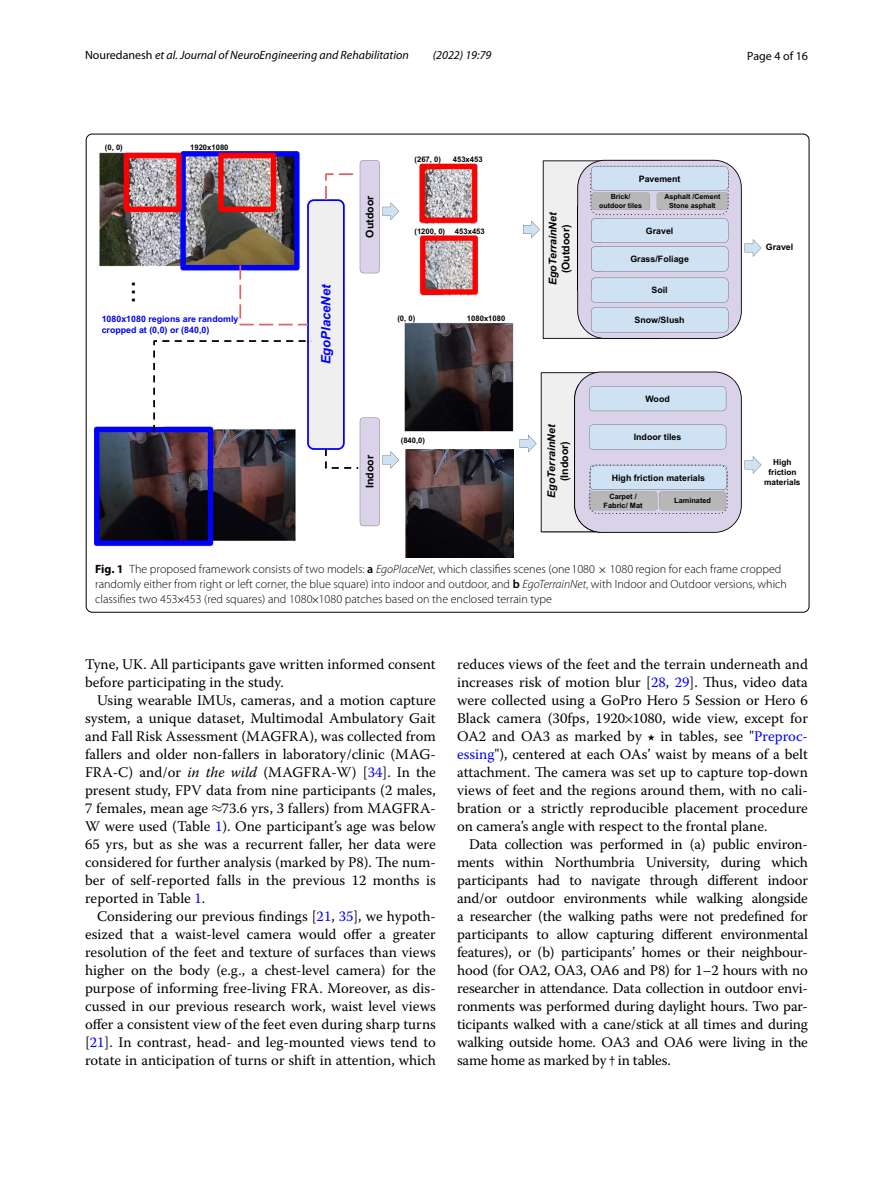
<style>
.page{position:relative;width:893px;height:1187px;background:#fff}
.page>*{position:absolute;margin:0;border:0;box-sizing:border-box;transform-origin:0 0}
.t1{font:28.35px "Arial";color:#000}
.t2{font:14.7px/18px "Warnock Pro Regular 2";color:#000;text-align:justify}
.t3{font:italic 700 13.05px "Arial";color:#00f}
.t4{font:12px/15px "Myriad Pro Light 3";color:#000}
.t5{font:italic 12px "Myriad Pro";color:#000}
.t6{font:12px "Myriad Pro";color:#000}
.t7{font:700 10.65px "Arial";color:#000}
.t8{font:italic 700 10.65px "Arial";color:#000}
.t9{font:700 8.85px "Arial";color:#000}
.t10{font:700 8.85px/10.6px "Arial";color:#00f}
.t11{font:700 8.25px/9.9px "Arial";color:#000;text-align:center}
.t12{font:700 7.65px "Arial";color:#000}
.t13{font:700 7.35px/8.9px "Arial";color:#000;text-align:center}
.t14{font:700 7.05px/8.4px "Arial";color:#000;text-align:center}
.s1{font-style:normal}
.s2{font-family:"Myriad Pro";font-weight:700}
.s3{font-family:"Myriad Pro";font-weight:600}
.s4{font-family:"Myriad Pro";font-weight:300;font-style:italic}
.s5{font-family:"Myriad Pro Light 8"}
.s6{font-family:"MTSYN3"}
.s7{font-family:"MTSYN4"}
.s8{font-family:"MTSYN5"}
.s9{font-family:"Warnock Pro";font-style:italic}
.s10{color:#00f}
.s11{font-family:"MTSYN6"}
.s12{font-family:"MTSYN7"}
.s13{font-family:"MTMI2"}
.s14{font-family:"Warnock Pro Regular 9"}
</style>
<div class="page">
<img style="left:95px;top:152px;width:419px;height:405px">
<svg style="left:523px;top:160px;width:238px;height:179px"></svg>
<svg style="left:520px;top:371px;width:241px;height:162px"></svg>
<svg style="left:100px;top:160px;width:299px;height:366px"></svg>
<p class="t5" style="left:85px;top:48px;width:325px"><span class="s1">Nouredanesh</span> et al. Journal of NeuroEngineering and Rehabilitation</p>
<p class="t5" style="left:433px;top:48px;width:60px">(2022) 19:79</p>
<p class="t6" style="left:747px;top:48px;width:62px">Page 4 of 16</p>
<p class="t12" style="left:105px;top:142px;width:19px">(0, 0)</p>
<p class="t12" style="left:190px;top:142px;width:40px">1920x1080</p>
<h1 class="t1" style="left:161px;top:280px;width:25px;rotate:90deg">...</h1>
<p class="t10" style="left:102px;top:314px;width:138px">1080x1080 regions are randomly cropped at (0,0) or (840,0)</p>
<p class="t3" style="left:317px;top:364px;width:82px;rotate:-90deg">EgoPlaceNet</p>
<p class="t7" style="left:363px;top:237px;width:43px;rotate:-90deg">Outdoor</p>
<p class="t12" style="left:415px;top:154px;width:28px">(267, 0)</p>
<p class="t12" style="left:453px;top:154px;width:31px">453x453</p>
<p class="t9" style="left:639px;top:172px;width:43px">Pavement</p>
<p class="t14" style="left:599px;top:193px;width:44px">Brick/ outdoor tiles</p>
<p class="t14" style="left:664px;top:193px;width:57px">Asphalt /Cement<br>Stone asphalt</p>
<p class="t8" style="left:546px;top:285px;width:75px;rotate:-90deg">EgoTerrainNet</p>
<p class="t7" style="left:558px;top:273px;width:50px;rotate:-90deg">(Outdoor)</p>
<p class="t12" style="left:414px;top:226px;width:32px">(1200, 0)</p>
<p class="t12" style="left:455px;top:227px;width:31px">453x453</p>
<p class="t9" style="left:646px;top:225px;width:29px">Gravel</p>
<p class="t9" style="left:630px;top:253px;width:60px">Grass/Foliage</p>
<p class="t9" style="left:652px;top:284px;width:18px">Soil</p>
<p class="t12" style="left:397px;top:313px;width:19px">(0, 0)</p>
<p class="t12" style="left:467px;top:313px;width:40px">1080x1080</p>
<p class="t9" style="left:635px;top:314px;width:52px">Snow/Slush</p>
<p class="t7" style="left:363px;top:488px;width:35px;rotate:-90deg">Indoor</p>
<p class="t12" style="left:401px;top:435px;width:26px">(840,0)</p>
<p class="t8" style="left:544px;top:497px;width:75px;rotate:-90deg">EgoTerrainNet</p>
<p class="t7" style="left:557px;top:481px;width:42px;rotate:-90deg">(Indoor)</p>
<p class="t9" style="left:645px;top:393px;width:26px">Wood</p>
<p class="t9" style="left:634px;top:431px;width:49px">Indoor tiles</p>
<p class="t9" style="left:612px;top:471px;width:95px">High friction materials</p>
<p class="t13" style="left:604px;top:492px;width:40px">Carpet /<br>Fabric/ Mat</p>
<p class="t13" style="left:674px;top:496px;width:38px">Laminated</p>
<p class="t9" style="left:766px;top:241px;width:29px">Gravel</p>
<p class="t11" style="left:764px;top:457px;width:38px">High friction materials</p>
<p class="t4" style="left:95px;top:561px;width:693px"><span class="s2">Fig. 1</span> The proposed framework consists of two models: <span class="s3">a</span> <span class="s4">EgoPlaceNet</span>, which classifies scenes (one <span class="s5">1080</span> <span class="s6">×</span> <span class="s5">1080</span> region for each frame cropped randomly either from right or left corner, the blue square) into indoor and outdoor, and <span class="s3">b</span> <span class="s4">EgoTerrainNet</span>, with Indoor and Outdoor versions, which classifies two 453<span class="s7">×</span>453 (red squares) and 1080<span class="s8">×</span>1080 patches based on the enclosed terrain type</p>
<p class="t2" style="left:85px;top:654px;width:352px">Tyne, UK. All participants gave written informed consent before participating in the study.</p>
<p class="t2" style="left:85px;top:690px;width:352px;text-indent:12px">Using wearable IMUs, cameras, and a motion capture system, a unique dataset, Multimodal Ambulatory Gait and Fall Risk Assessment (MAGFRA), was collected from fallers and older non-fallers in laboratory/clinic (MAG-FRA-C) and/or <span class="s9">in the wild</span> (MAGFRA-W) [<span class="s10">34</span>]. In the present study, FPV data from nine participants (2 males, 7 females, mean age <span class="s11">≈</span>73.6 yrs, 3 fallers) from MAGFRA-W were used (Table <span class="s10">1</span>). One participant’s age was below 65 yrs, but as she was a recurrent faller, her data were considered for further analysis (marked by P8). The num&shy;ber of self-reported falls in the previous 12 months is reported in Table <span class="s10">1</span>.</p>
<p class="t2" style="left:85px;top:906px;width:352px;text-indent:12px">Considering our previous findings [<span class="s10">21</span>, <span class="s10">35</span>], we hypoth&shy;esized that a waist-level camera would offer a greater resolution of the feet and texture of surfaces than views higher on the body (e.g., a chest-level camera) for the purpose of informing free-living FRA. Moreover, as dis&shy;cussed in our previous research work, waist level views offer a consistent view of the feet even during sharp turns [<span class="s10">21</span>]. In contrast, head- and leg-mounted views tend to rotate in anticipation of turns or shift in attention, which</p>
<p class="t2" style="left:457px;top:654px;width:352px">reduces views of the feet and the terrain underneath and increases risk of motion blur [<span class="s10">28</span>, <span class="s10">29</span>]. Thus, video data were collected using a GoPro Hero 5 Session or Hero 6<br>Black camera (30fps, 1920<span class="s12">×</span>1080, wide view, except for OA2 and OA3 as marked by <span class="s13">⋆</span> in tables, see "<span class="s10">Preproc&shy;essing</span>"), centered at each OAs’ waist by means of a belt attachment. The camera was set up to capture top-down views of feet and the regions around them, with no cali&shy;bration or a strictly reproducible placement procedure on camera’s angle with respect to the frontal plane.</p>
<p class="t2" style="left:457px;top:834px;width:352px;text-indent:12px">Data collection was performed in (a) public environ&shy;ments within Northumbria University, during which participants had to navigate through different indoor and/or outdoor environments while walking alongside a researcher (the walking paths were not predefined for participants to allow capturing different environmental features), or (b) participants’ homes or their neighbour&shy;hood (for OA2, OA3, OA6 and P8) for 1–2 hours with no researcher in attendance. Data collection in outdoor envi&shy;ronments was performed during daylight hours. Two par&shy;ticipants walked with a cane/stick at all times and during walking outside home. OA3 and OA6 were living in the same home as marked by <span class="s14">†</span> in tables.</p>
</div>
